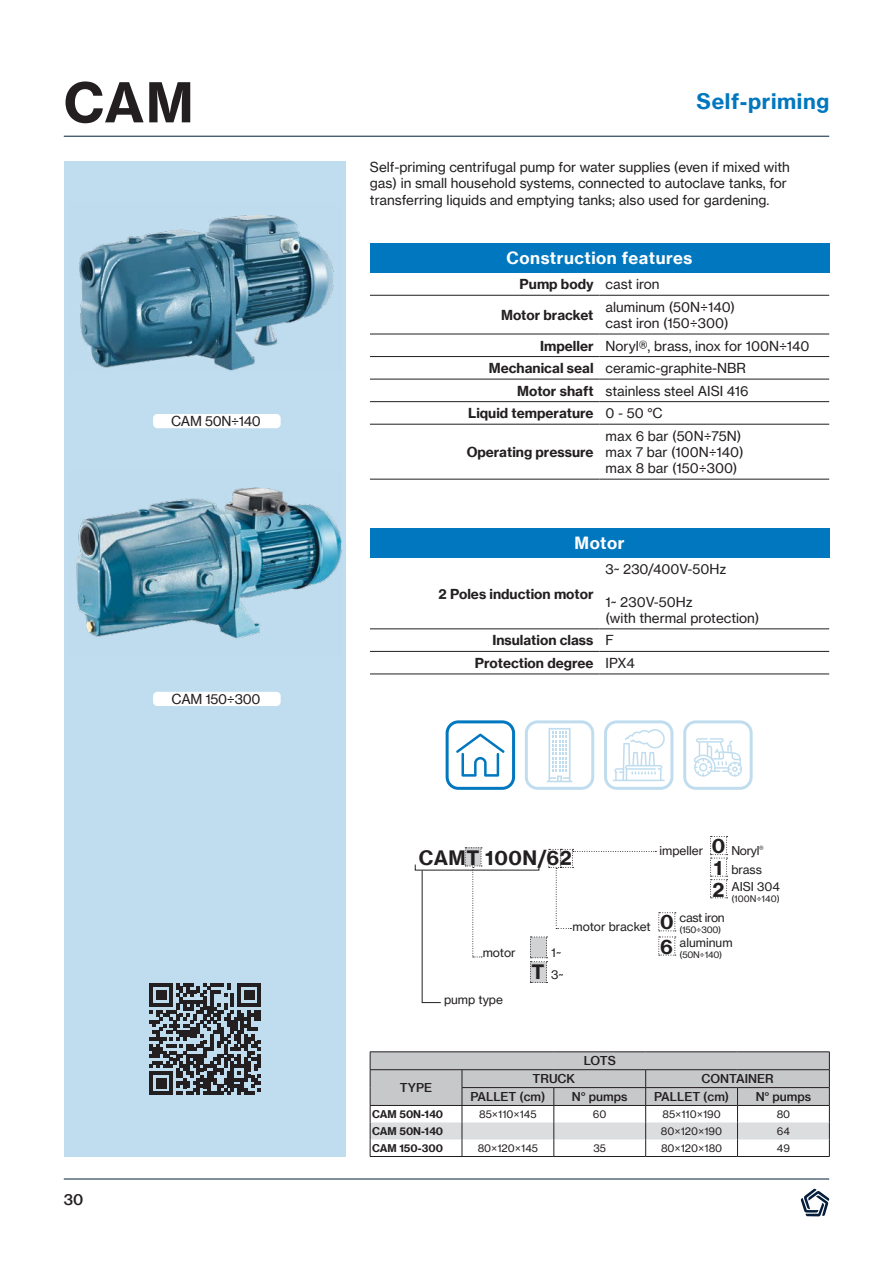
<style>
.page{position:relative;width:893px;height:1263px;background:#fff}
.page>*{position:absolute;margin:0;border:0;box-sizing:border-box;transform-origin:0 0}
.t1{font:700 54px "Neue Haas Grotesk Text Pro";color:#231f20}
.t2{font:700 21px "Neue Haas Grotesk Text Pro";letter-spacing:.03em;color:#0077bf}
.t3{font:700 19.5px/21.6px "Neue Haas Grotesk Text Pro";letter-spacing:.03em;color:#231f20}
.t4{font:700 16.5px "Neue Haas Grotesk Text Pro";letter-spacing:.03em;color:#fff}
.t5{font:500 15px "Neue Haas Grotesk Text Pro";color:#231f20}
.t6{font:13.5px/16.2px "Neue Haas Grotesk Text Pro";color:#231f20}
.t7{font:700 13.5px/22.5px "Neue Haas Grotesk Text Pro";color:#231f20;text-align:center}
.t8{font:13.5px "Neue Haas Grotesk Text Pro";letter-spacing:-.02em;color:#231f20}
.t9{font:12px "Neue Haas Grotesk Text Pro";color:#231f20}
.t10{font:500 12px "Neue Haas Grotesk Text Pro";color:#231f20}
.t11{font:12px "Neue Haas Grotesk Text Pro";letter-spacing:-.03em;color:#231f20}
.t12{font:10.5px "Neue Haas Grotesk Text Pro";color:#231f20}
.t13{font:700 10.5px "Neue Haas Grotesk Text Pro";color:#231f20}
.t14{font:9px "Neue Haas Grotesk Text Pro";letter-spacing:-.03em;color:#231f20}
.s1{font-weight:400}
.s2{font-weight:700}
</style>
<div class="page">
<hr style="left:64px;top:1178px;width:765px;height:1px;background:#051e3c">
<svg style="left:801px;top:1189px;width:28px;height:27px"></svg>
<hr style="left:64px;top:136px;width:765px;height:1px;background:#051e3c">
<div style="left:65px;top:162px;width:281px;height:995px;background:#c0ddef"></div>
<img style="left:79px;top:215px;width:255px;height:156px">
<img style="left:76px;top:487px;width:265px;height:152px">
<svg style="left:149px;top:983px;width:112px;height:112px"></svg>
<div style="left:370px;top:243px;width:459px;height:30px;background:#0077bf"></div>
<hr style="left:370px;top:295px;width:230px;height:1px;background:#231f20">
<hr style="left:600px;top:295px;width:229px;height:1px;background:#231f20">
<hr style="left:370px;top:334px;width:230px;height:1px;background:#231f20">
<hr style="left:600px;top:334px;width:229px;height:1px;background:#231f20">
<hr style="left:370px;top:356px;width:230px;height:1px;background:#231f20">
<hr style="left:600px;top:356px;width:229px;height:1px;background:#231f20">
<hr style="left:370px;top:379px;width:230px;height:1px;background:#231f20">
<hr style="left:600px;top:379px;width:229px;height:1px;background:#231f20">
<hr style="left:370px;top:401px;width:230px;height:1px;background:#231f20">
<hr style="left:600px;top:401px;width:229px;height:1px;background:#231f20">
<hr style="left:370px;top:424px;width:230px;height:1px;background:#231f20">
<hr style="left:600px;top:424px;width:229px;height:1px;background:#231f20">
<hr style="left:600px;top:479px;width:229px;height:1px;background:#231f20">
<hr style="left:370px;top:479px;width:230px;height:1px;background:#231f20">
<div style="left:370px;top:528px;width:459px;height:30px;background:#0077bf"></div>
<hr style="left:370px;top:629px;width:230px;height:1px;background:#231f20">
<hr style="left:600px;top:629px;width:229px;height:1px;background:#231f20">
<hr style="left:370px;top:651px;width:230px;height:1px;background:#231f20">
<hr style="left:600px;top:651px;width:229px;height:1px;background:#231f20">
<hr style="left:370px;top:674px;width:230px;height:1px;background:#231f20">
<hr style="left:600px;top:674px;width:229px;height:1px;background:#231f20">
<div style="left:525px;top:720px;width:69px;height:70px;border:3px solid #0077bf;border-radius:11px"></div>
<svg style="left:547px;top:728px;width:25px;height:54px"></svg>
<div style="left:446px;top:720px;width:69px;height:70px;border:3px solid #0077bf;border-radius:11px"></div>
<svg style="left:456px;top:733px;width:49px;height:44px"></svg>
<div style="left:683px;top:720px;width:70px;height:70px;border:3px solid #0077bf;border-radius:11px"></div>
<svg style="left:694px;top:738px;width:48px;height:39px"></svg>
<div style="left:604px;top:720px;width:69px;height:70px;border:3px solid #0077bf;border-radius:11px"></div>
<svg style="left:613px;top:729px;width:52px;height:52px"></svg>
<hr style="left:370px;top:1156px;width:92px;height:1px;background:#231f20">
<hr style="left:462px;top:1156px;width:92px;height:1px;background:#231f20">
<hr style="left:554px;top:1156px;width:92px;height:1px;background:#231f20">
<hr style="left:646px;top:1156px;width:91px;height:1px;background:#231f20">
<hr style="left:737px;top:1156px;width:93px;height:1px;background:#231f20">
<hr style="left:370px;top:1051px;width:92px;height:1px;background:#231f20">
<hr style="left:462px;top:1051px;width:92px;height:1px;background:#231f20">
<hr style="left:554px;top:1051px;width:92px;height:1px;background:#231f20">
<hr style="left:646px;top:1051px;width:91px;height:1px;background:#231f20">
<hr style="left:737px;top:1051px;width:93px;height:1px;background:#231f20">
<svg style="left:370px;top:1052px;width:460px;height:104px"></svg>
<hr style="left:370px;top:1105px;width:92px;height:1px;background:#231f20">
<hr style="left:462px;top:1105px;width:92px;height:1px;background:#231f20">
<hr style="left:554px;top:1105px;width:92px;height:1px;background:#231f20">
<hr style="left:646px;top:1105px;width:91px;height:1px;background:#231f20">
<hr style="left:737px;top:1105px;width:93px;height:1px;background:#231f20">
<svg style="left:421px;top:870px;width:20px;height:133px"></svg>
<svg style="left:465px;top:847px;width:17px;height:110px"></svg>
<svg style="left:710px;top:836px;width:18px;height:62px"></svg>
<svg style="left:530px;top:849px;width:146px;height:134px"></svg>
<div style="left:153px;top:414px;width:128px;height:14px;background:#fff;border-radius:4px"></div>
<div style="left:153px;top:692px;width:128px;height:14px;background:#fff;border-radius:4px"></div>
<h1 class="t1" style="left:64px;top:69px;width:131px">CAM</h1>
<p class="t8" style="left:171px;top:413px;width:91px">CAM 50N÷140</p>
<p class="t8" style="left:172px;top:691px;width:90px">CAM 150÷300</p>
<p class="t5" style="left:64px;top:1190px;width:21px">30</p>
<h2 class="t2" style="left:696px;top:89px;width:134px">Self-priming</h2>
<p class="t6" style="left:370px;top:159px;width:421px">Self-priming centrifugal pump for water supplies (even if mixed with gas) in small household systems, connected to autoclave tanks, for transferring liquids and emptying tanks; also used for gardening.</p>
<p class="t4" style="left:507px;top:248px;width:187px">Construction features</p>
<p class="t7" style="left:520px;top:273px;width:142px">Pump body <span class="s1">cast iron</span></p>
<p class="t7" style="left:501px;top:304px;width:94px">Motor bracket</p>
<p class="t6" style="left:606px;top:299px;width:131px">aluminum (50N÷140) cast iron (150÷300)</p>
<p class="t6" style="left:540px;top:337px;width:271px"><span class="s2">Impeller</span> Noryl®, brass, inox for 100N÷140</p>
<p class="t6" style="left:489px;top:360px;width:259px"><span class="s2">Mechanical seal</span> ceramic-graphite-NBR</p>
<p class="t6" style="left:517px;top:383px;width:233px"><span class="s2">Motor shaft</span> stainless steel AISI 416</p>
<p class="t7" style="left:468px;top:402px;width:196px">Liquid temperature <span class="s1">0 - 50 °C</span></p>
<p class="t7" style="left:467px;top:441px;width:128px">Operating pressure</p>
<p class="t6" style="left:606px;top:428px;width:140px">max 6 bar (50N÷75N) max 7 bar (100N÷140) max 8 bar (150÷300)</p>
<p class="t4" style="left:575px;top:533px;width:51px">Motor</p>
<p class="t7" style="left:439px;top:582px;width:156px">2 Poles induction motor</p>
<p class="t6" style="left:606px;top:561px;width:122px">3~ 230/400V-50Hz</p>
<p class="t6" style="left:606px;top:594px;width:155px">1~ 230V-50Hz<br>(with thermal protection)</p>
<p class="t7" style="left:475px;top:629px;width:161px">Insulation class <span class="s1">F<br></span>Protection degree <span class="s1">IPX4</span></p>
<h3 class="t3" style="left:419px;top:846px;width:154px">CAMT 100N/62</h3>
<p class="t9" style="left:659px;top:844px;width:45px">impeller</p>
<h3 class="t3" style="left:712px;top:834px;width:15px">0</h3>
<p class="t9" style="left:731px;top:844px;width:34px">Noryl<sup>®</sup></p>
<h3 class="t3" style="left:713px;top:857px;width:13px">1<br>2</h3>
<p class="t9" style="left:731px;top:862px;width:32px">brass</p>
<p class="t9" style="left:731px;top:879px;width:50px">AISI 304</p>
<p class="t14" style="left:731px;top:893px;width:50px">(100N÷140)</p>
<p class="t9" style="left:483px;top:946px;width:35px">motor</p>
<p class="t9" style="left:444px;top:993px;width:61px">pump type</p>
<p class="t9" style="left:551px;top:946px;width:11px">1~</p>
<h3 class="t3" style="left:531px;top:961px;width:15px">T</h3>
<p class="t9" style="left:551px;top:967px;width:14px">3~</p>
<p class="t9" style="left:572px;top:919px;width:80px">motor bracket</p>
<p class="t11" style="left:680px;top:910px;width:47px">cast iron</p>
<p class="t14" style="left:680px;top:924px;width:43px">(150÷300)</p>
<p class="t9" style="left:680px;top:935px;width:54px">aluminum</p>
<h3 class="t3" style="left:660px;top:911px;width:15px">0</h3>
<p class="t14" style="left:660px;top:949px;width:63px"><sup>6</sup> (50N÷140)</p>
<p class="t10" style="left:400px;top:1080px;width:34px">TYPE</p>
<p class="t10" style="left:584px;top:1053px;width:34px">LOTS</p>
<p class="t10" style="left:532px;top:1071px;width:44px">TRUCK</p>
<p class="t10" style="left:701px;top:1071px;width:74px">CONTAINER</p>
<p class="t10" style="left:470px;top:1089px;width:77px">PALLET (cm)</p>
<p class="t10" style="left:572px;top:1089px;width:57px">N° pumps</p>
<p class="t10" style="left:654px;top:1089px;width:77px">PALLET (cm)</p>
<p class="t10" style="left:756px;top:1089px;width:57px">N° pumps</p>
<p class="t13" style="left:372px;top:1107px;width:72px">CAM 50N-140</p>
<p class="t12" style="left:479px;top:1108px;width:59px">85×110×145</p>
<p class="t12" style="left:593px;top:1108px;width:15px">60</p>
<p class="t12" style="left:662px;top:1108px;width:60px">85×110×190</p>
<p class="t12" style="left:777px;top:1108px;width:15px">80</p>
<p class="t13" style="left:372px;top:1124px;width:72px">CAM 50N-140</p>
<p class="t12" style="left:661px;top:1125px;width:63px">80×120×190</p>
<p class="t12" style="left:777px;top:1125px;width:15px">64</p>
<p class="t13" style="left:372px;top:1141px;width:72px">CAM 150-300</p>
<p class="t12" style="left:478px;top:1142px;width:62px">80×120×145</p>
<p class="t12" style="left:593px;top:1142px;width:14px">35</p>
<p class="t12" style="left:661px;top:1142px;width:63px">80×120×180</p>
<p class="t12" style="left:777px;top:1142px;width:15px">49</p>
</div>
